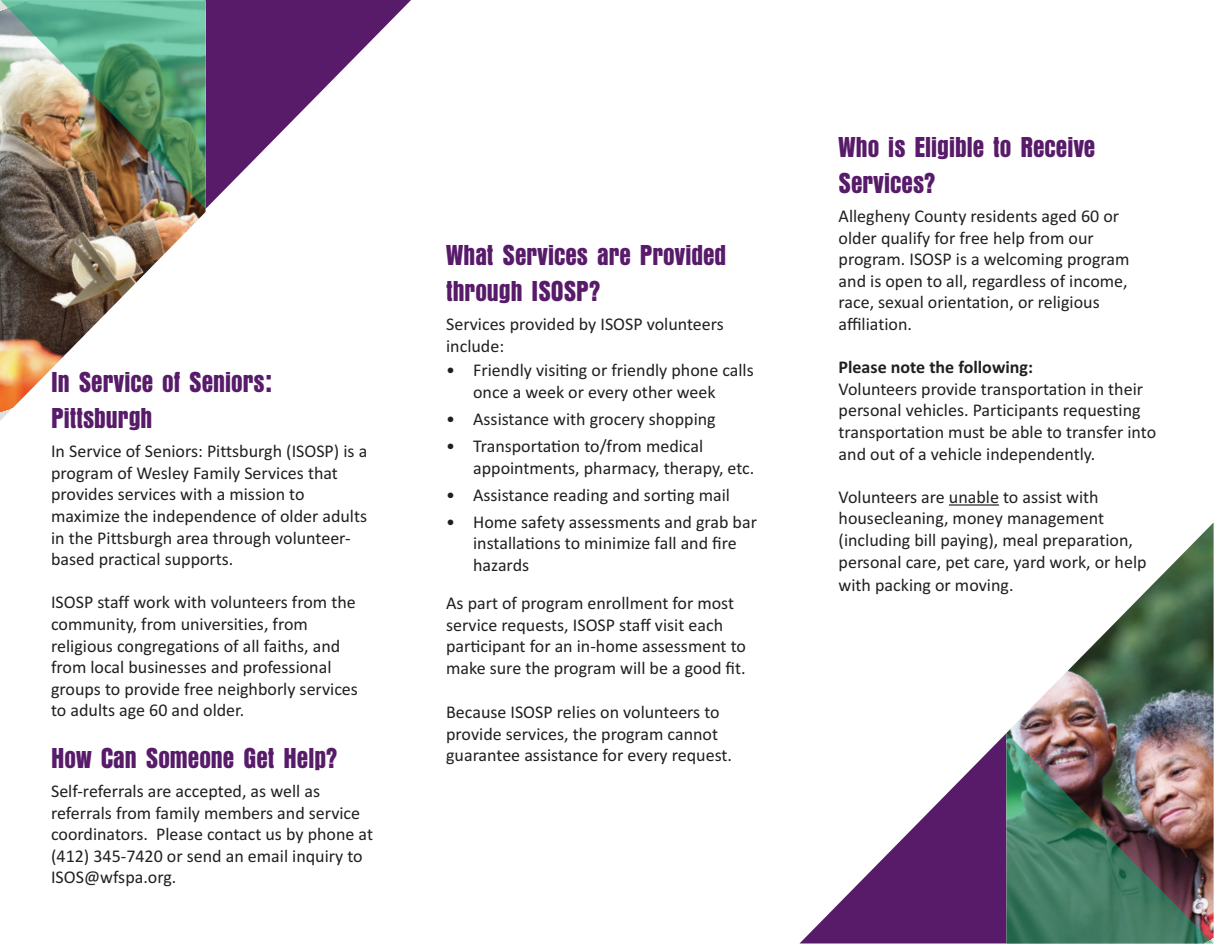
<style>
.page{position:relative;width:1215px;height:945px;background:#fff}
.page>*{position:absolute;margin:0;border:0;box-sizing:border-box;transform-origin:0 0}
.t1{font:30px/36px "Anzeigen Gro";color:#581b6a}
.t2{font:18px/21.6px "Calibri";color:#231f20}
.t3{font:700 18px "Calibri";color:#231f20}
</style>
<div class="page">
<hr style="left:949px;top:504px;width:50px;height:2px;background:#231f20">
<img style="left:1007px;top:523px;width:207px;height:210px">
<img style="left:0;top:209px;width:206px;height:203px">
<img style="left:0;top:0;width:411px;height:209px">
<img style="left:800px;top:733px;width:414px;height:211px">
<h1 class="t1" style="left:51px;top:363px;width:222px">In Service of Seniors:<br>Pittsburgh</h1>
<p class="t2" style="left:51px;top:442px;width:318px">In Service of Seniors: Pittsburgh (ISOSP) is a program of Wesley Family Services that provides services with a mission to maximize the independence of older adults in the Pittsburgh area through volunteer&shy;based practical supports.</p>
<p class="t2" style="left:51px;top:593px;width:308px">ISOSP staff work with volunteers from the community, from universities, from religious congregations of all faiths, and from local businesses and professional groups to provide free neighborly services to adults age 60 and older.</p>
<h1 class="t1" style="left:51px;top:739px;width:288px">How Can Someone Get Help?</h1>
<p class="t2" style="left:51px;top:782px;width:324px">Self-referrals are accepted, as well as referrals from family members and service coordinators. Please contact us by phone at (412) 345-7420 or send an email inquiry to ISOS@wfspa.org.</p>
<h1 class="t1" style="left:446px;top:236px;width:282px">What Services are Provided through ISOSP?</h1>
<p class="t2" style="left:446px;top:315px;width:279px">Services provided by ISOSP volunteers include:</p>
<p class="t2" style="left:473px;top:361px;width:282px;text-indent:-27px">• Friendly visiting or friendly phone calls once a week or every other week</p>
<p class="t2" style="left:446px;top:410px;width:271px">• Assistance with grocery shopping</p>
<p class="t2" style="left:473px;top:437px;width:283px;text-indent:-27px">• Transportation to/from medical appointments, pharmacy, therapy, etc.</p>
<p class="t2" style="left:446px;top:485px;width:285px">• Assistance reading and sorting mail</p>
<p class="t2" style="left:473px;top:512px;width:285px;text-indent:-27px">• Home safety assessments and grab bar installations to minimize fall and fire hazards</p>
<p class="t2" style="left:446px;top:594px;width:301px">As part of program enrollment for most service requests, ISOSP staff visit each participant for an in-home assessment to make sure the program will be a good fit.</p>
<p class="t2" style="left:446px;top:703px;width:287px">Because ISOSP relies on volunteers to provide services, the program cannot guarantee assistance for every request.</p>
<h1 class="t1" style="left:839px;top:128px;width:258px">Who is Eligible to Receive<br>Services?</h1>
<p class="t2" style="left:839px;top:207px;width:292px">Allegheny County residents aged 60 or older qualify for free help from our program. ISOSP is a welcoming program and is open to all, regardless of income, race, sexual orientation, or religious affiliation.</p>
<p class="t3" style="left:839px;top:361px;width:196px">Please note the following:</p>
<p class="t2" style="left:839px;top:380px;width:319px">Volunteers provide transportation in their personal vehicles. Participants requesting transportation must be able to transfer into and out of a vehicle independently.</p>
<p class="t2" style="left:839px;top:488px;width:310px">Volunteers are unable to assist with housecleaning, money management (including bill paying), meal preparation, personal care, pet care, yard work, or help</p>
<p class="t2" style="left:839px;top:576px;width:176px">with packing or moving.</p>
</div>
